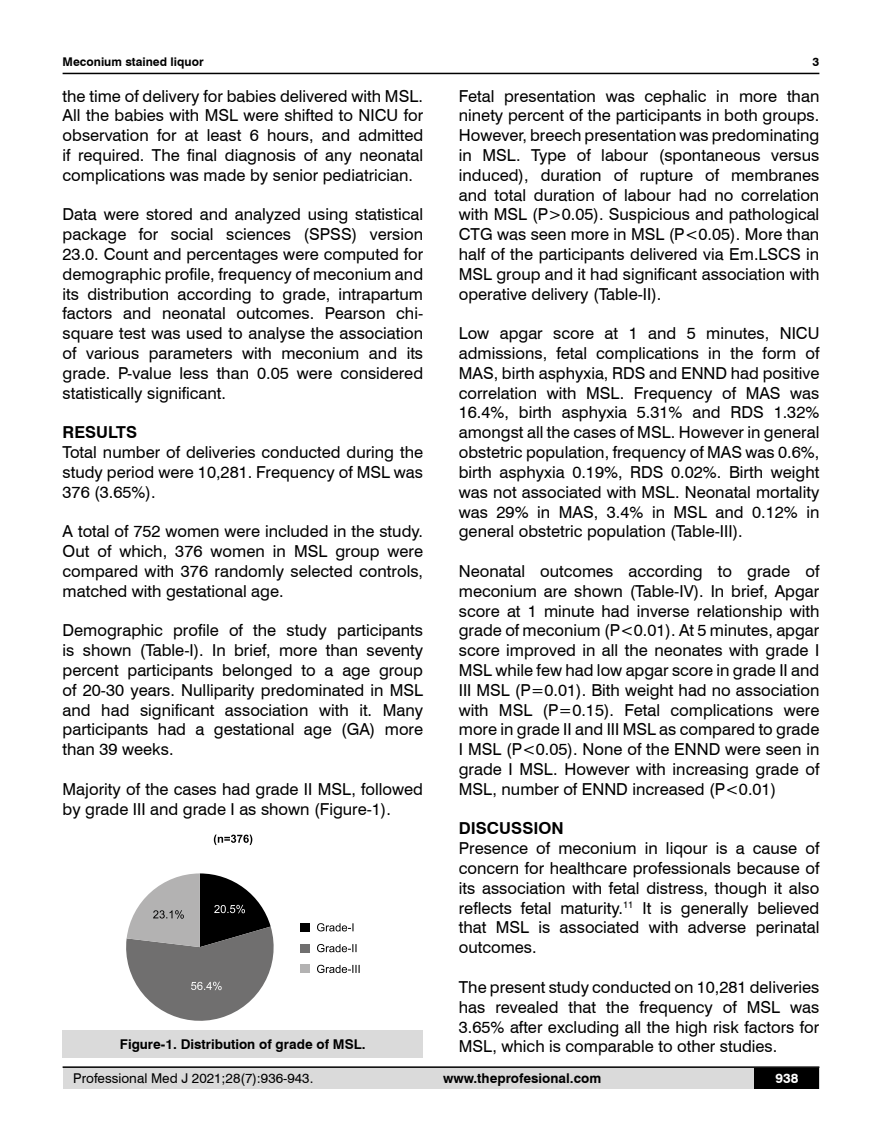
<style>
.page{position:relative;width:882px;height:1145px;background:#fff}
.page>*{position:absolute;margin:0;border:0;box-sizing:border-box;transform-origin:0 0}
.t1{font:16.5px/19.8px "Swiss 721 BT";color:#000;text-align:justify}
.t2{font:700 16.5px "Swiss 721 BT";color:#000}
.t3{font:700 13.5px "Swiss 721 BT";color:#000}
.t4{font:13.5px "Swiss 721 BT";color:#000}
.t5{font:700 13.5px "Swiss 721 BT";color:#fff}
.t6{font:700 12px "Swiss 721 BT";color:#000}
</style>
<div class="page">
<hr style="left:63px;top:73px;width:756px;height:1px;background:#000">
<div style="left:63px;top:1067px;width:756px;height:21px;background:#dadada"></div>
<hr style="left:63px;top:1066px;width:756px;height:2px;background:#000">
<div style="left:754px;top:1068px;width:65px;height:20px;background:#000"></div>
<svg style="left:126px;top:873px;width:148px;height:148px"></svg>
<svg style="left:214px;top:834px;width:38px;height:11px"></svg>
<div style="left:301px;top:923px;width:9px;height:8px;background:#000"></div>
<svg style="left:317px;top:923px;width:36px;height:8px"></svg>
<div style="left:301px;top:943px;width:9px;height:9px;background:#706f6f"></div>
<svg style="left:317px;top:944px;width:39px;height:8px"></svg>
<div style="left:301px;top:964px;width:9px;height:9px;background:#b3b2b2"></div>
<svg style="left:317px;top:964px;width:42px;height:9px"></svg>
<div style="left:63px;top:1030px;width:360px;height:27px;background:#dadada"></div>
<p class="t6" style="left:63px;top:53px;width:142px">Meconium stained liquor</p>
<p class="t1" style="left:63px;top:85px;width:362px">the time of delivery for babies delivered with MSL.<br>All the babies with MSL were shifted to NICU for observation for at least 6 hours, and admitted if required. The final diagnosis of any neonatal complications was made by senior pediatrician.</p>
<p class="t1" style="left:63px;top:204px;width:362px">Data were stored and analyzed using statistical package for social sciences (SPSS) version 23.0. Count and percentages were computed for demographic profile, frequency of meconium and its distribution according to grade, intrapartum factors and neonatal outcomes. Pearson chi&shy;square test was used to analyse the association of various parameters with meconium and its grade. P-value less than 0.05 were considered statistically significant.</p>
<p class="t2" style="left:63px;top:421px;width:76px">RESULTS</p>
<p class="t1" style="left:63px;top:442px;width:362px">Total number of deliveries conducted during the study period were 10,281. Frequency of MSL was 376 (3.65%).</p>
<p class="t1" style="left:63px;top:521px;width:362px">A total of 752 women were included in the study.<br>Out of which, 376 women in MSL group were compared with 376 randomly selected controls, matched with gestational age.</p>
<p class="t1" style="left:63px;top:620px;width:362px">Demographic profile of the study participants is shown (Table-I). In brief, more than seventy percent participants belonged to a age group of 20-30 years. Nulliparity predominated in MSL and had significant association with it. Many participants had a gestational age (GA) more than 39 weeks.</p>
<p class="t1" style="left:63px;top:778px;width:362px">Majority of the cases had grade II MSL, followed by grade III and grade I as shown (Figure-1).</p>
<p class="t6" style="left:812px;top:53px;width:8px">3</p>
<p class="t1" style="left:458px;top:85px;width:362px">Fetal presentation was cephalic in more than ninety percent of the participants in both groups.<br>However, breech presentation was predominating in MSL. Type of labour (spontaneous versus induced), duration of rupture of membranes and total duration of labour had no correlation with MSL (P&gt;0.05). Suspicious and pathological CTG was seen more in MSL (P&lt;0.05). More than half of the participants delivered via Em.LSCS in MSL group and it had significant association with operative delivery (Table-II).</p>
<p class="t1" style="left:458px;top:323px;width:362px">Low apgar score at 1 and 5 minutes, NICU admissions, fetal complications in the form of MAS, birth asphyxia, RDS and ENND had positive correlation with MSL. Frequency of MAS was 16.4%, birth asphyxia 5.31% and RDS 1.32% amongst all the cases of MSL. However in general obstetric population, frequency of MAS was 0.6%, birth asphyxia 0.19%, RDS 0.02%. Birth weight was not associated with MSL. Neonatal mortality was 29% in MAS, 3.4% in MSL and 0.12% in general obstetric population (Table-III).</p>
<p class="t1" style="left:458px;top:560px;width:362px">Neonatal outcomes according to grade of meconium are shown (Table-IV). In brief, Apgar score at 1 minute had inverse relationship with grade of meconium (P&lt;0.01). At 5 minutes, apgar score improved in all the neonates with grade I MSL while few had low apgar score in grade II and III MSL (P=0.01). Bith weight had no association with MSL (P=0.15). Fetal complications were more in grade II and III MSL as compared to grade I MSL (P&lt;0.05). None of the ENND were seen in grade I MSL. However with increasing grade of MSL, number of ENND increased (P&lt;0.01)</p>
<p class="t2" style="left:458px;top:817px;width:106px">DISCUSSION</p>
<p class="t1" style="left:458px;top:838px;width:362px">Presence of meconium in liqour is a cause of concern for healthcare professionals because of its association with fetal distress, though it also reflects fetal maturity.<sup>11</sup> It is generally believed that MSL is associated with adverse perinatal outcomes.</p>
<p class="t1" style="left:458px;top:976px;width:362px">The present study conducted on 10,281 deliveries has revealed that the frequency of MSL was 3.65% after excluding all the high risk factors for</p>
<p class="t3" style="left:120px;top:1035px;width:247px">Figure-1. Distribution of grade of MSL.</p>
<p class="t1" style="left:458px;top:1036px;width:320px">MSL, which is comparable to other studies.</p>
<p class="t4" style="left:73px;top:1069px;width:241px">Professional Med J 2021;28(7):936-943.</p>
<p class="t3" style="left:443px;top:1069px;width:159px">www.theprofesional.com</p>
<p class="t5" style="left:775px;top:1069px;width:24px">938</p>
</div>
